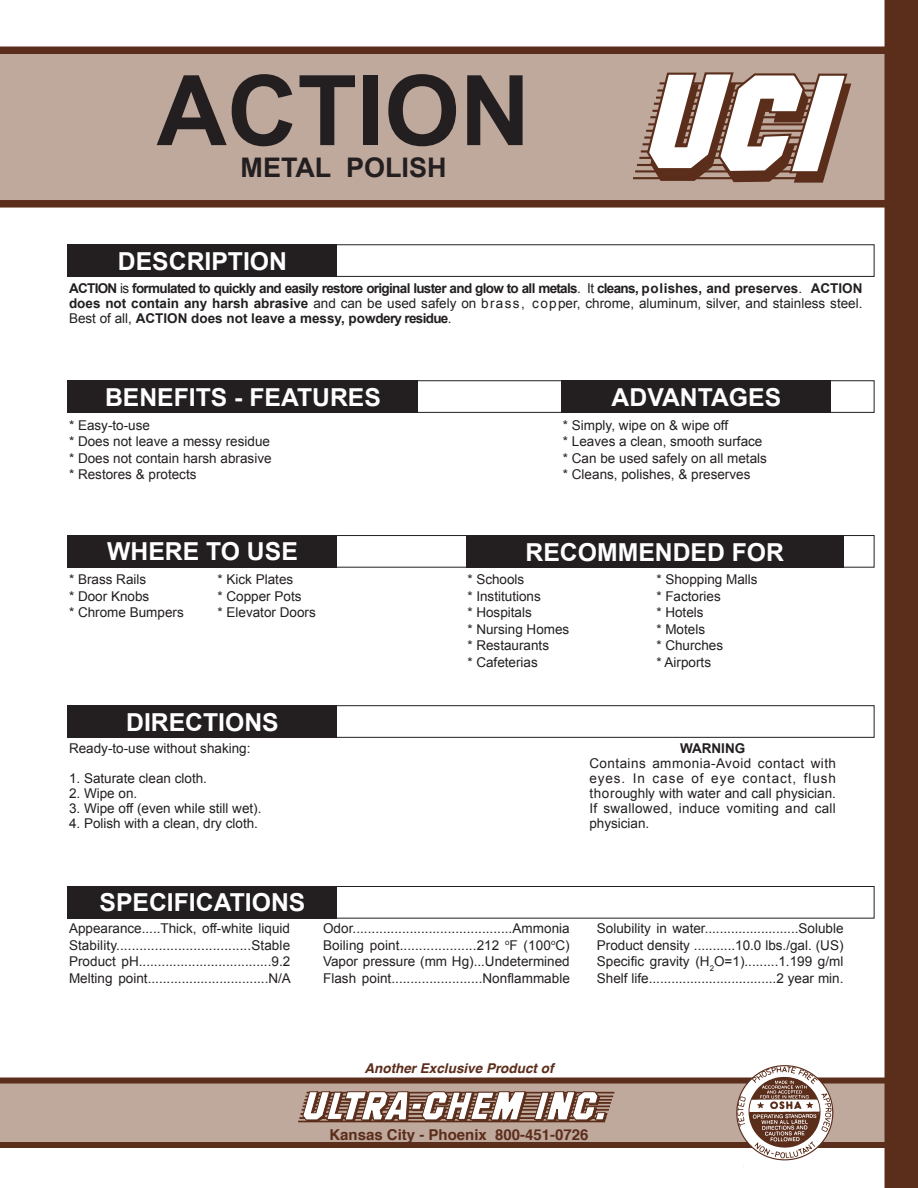
<style>
.page{position:relative;width:918px;height:1188px;background:#fff}
.page>*{position:absolute;margin:0;border:0;box-sizing:border-box;transform-origin:0 0}
.t1{font:700 97.5px "Arial";color:#231f20}
.t2{font:700 27px "Arial";color:#231f20}
.t3{font:700 24.75px "Arial";color:#fff}
.t4{font:700 15px "Helvetica";color:#5b2d1b}
.t5{font:13.5px/16.5px "Arial";color:#231f20;text-align:justify}
.t6{font:700 13.5px/15px "Arial";color:#231f20;text-align:justify}
.t7{font:italic 700 13.5px "Helvetica";color:#5b2d1b}
.s1{font-weight:400}
</style>
<div class="page">
<div style="left:0;top:1084px;width:885px;height:58px;background:#bfa89c"></div>
<div style="left:0;top:54px;width:885px;height:146px;background:#bfa89c"></div>
<div style="left:885px;top:0;width:33px;height:1188px;background:#5b2d1b"></div>
<div style="left:0;top:46px;width:907px;height:8px;background:#5b2d1b"></div>
<div style="left:0;top:200px;width:918px;height:8px;background:#5b2d1b"></div>
<div style="left:0;top:1078px;width:908px;height:6px;background:#5b2d1b"></div>
<div style="left:0;top:1142px;width:908px;height:6px;background:#5b2d1b"></div>
<hr style="left:644px;top:136px;width:168px;height:3px;background:#5b2d1b">
<hr style="left:643px;top:143px;width:170px;height:2px;background:#5b2d1b">
<hr style="left:641px;top:150px;width:169px;height:3px;background:#5b2d1b">
<hr style="left:639px;top:157px;width:178px;height:2px;background:#5b2d1b">
<hr style="left:637px;top:164px;width:174px;height:2px;background:#5b2d1b">
<hr style="left:635px;top:170px;width:177px;height:2px;background:#5b2d1b">
<hr style="left:633px;top:177px;width:171px;height:2px;background:#5b2d1b">
<svg style="left:646px;top:71px;width:206px;height:113px"></svg>
<img style="left:730px;top:1065px;width:108px;height:101px">
<div style="left:68px;top:244px;width:806px;height:33px;border:1px solid #231f20"></div>
<div style="left:72px;top:535px;width:802px;height:33px;border:1px solid #231f20"></div>
<div style="left:70px;top:886px;width:804px;height:33px;border:1px solid #231f20"></div>
<div style="left:77px;top:380px;width:797px;height:33px;border:1px solid #231f20"></div>
<div style="left:71px;top:705px;width:803px;height:33px;border:1px solid #231f20"></div>
<div style="left:68px;top:244px;width:270px;height:33px;background:#231f20"></div>
<div style="left:68px;top:380px;width:350px;height:33px;background:#231f20"></div>
<div style="left:561px;top:380px;width:270px;height:33px;background:#231f20"></div>
<div style="left:68px;top:535px;width:270px;height:33px;background:#231f20"></div>
<div style="left:466px;top:536px;width:378px;height:32px;background:#231f20"></div>
<div style="left:68px;top:705px;width:270px;height:33px;background:#231f20"></div>
<div style="left:68px;top:886px;width:270px;height:33px;background:#231f20"></div>
<div style="left:307px;top:1092px;width:307px;height:1px;border:1px solid #5b2d1b"></div>
<div style="left:306px;top:1096px;width:307px;height:1px;border:1px solid #5b2d1b"></div>
<div style="left:305px;top:1099px;width:307px;height:2px;border:1px solid #5b2d1b"></div>
<div style="left:304px;top:1102px;width:307px;height:2px;border:1px solid #5b2d1b"></div>
<div style="left:303px;top:1106px;width:307px;height:1px;border:1px solid #5b2d1b"></div>
<div style="left:302px;top:1109px;width:307px;height:2px;border:1px solid #5b2d1b"></div>
<div style="left:301px;top:1113px;width:306px;height:2px;border:1px solid #5b2d1b"></div>
<div style="left:300px;top:1117px;width:306px;height:2px;border:1px solid #5b2d1b"></div>
<div style="left:298px;top:1121px;width:307px;height:1px;border:1px solid #5b2d1b"></div>
<svg style="left:302px;top:1091px;width:226px;height:31px"></svg>
<svg style="left:534px;top:1091px;width:74px;height:31px"></svg>
<h1 class="t1" style="left:157px;top:46px;width:375px">ACTION</h1>
<h2 class="t2" style="left:241px;top:149px;width:208px">METAL POLISH</h2>
<h3 class="t3" style="left:118px;top:244px;width:171px">DESCRIPTION</h3>
<p class="t6" style="left:69px;top:281px;width:795px">ACTION <span class="s1">is</span> formulated to quickly and easily restore original luster and glow to all metals<span class="s1">. It</span> cleans, polishes, and preserves<span class="s1">.</span> ACTION does not contain any harsh abrasive <span class="s1">and can be used safely on brass, copper, chrome, aluminum, silver, and stainless steel.<br>Best of all,</span> ACTION does not leave a messy, powdery residue<span class="s1">.</span></p>
<h3 class="t3" style="left:105px;top:380px;width:277px">BENEFITS - FEATURES</h3>
<h3 class="t3" style="left:612px;top:380px;width:171px">ADVANTAGES</h3>
<p class="t5" style="left:69px;top:417px;width:204px;text-align:left">* Easy-to-use<br>* Does not leave a messy residue * Does not contain harsh abrasive * Restores &amp; protects</p>
<p class="t5" style="left:563px;top:417px;width:206px;text-align:left">* Simply, wipe on &amp; wipe off<br>* Leaves a clean, smooth surface * Can be used safely on all metals * Cleans, polishes, &amp; preserves</p>
<h3 class="t3" style="left:107px;top:535px;width:192px">WHERE TO USE</h3>
<h3 class="t3" style="left:526px;top:536px;width:260px">RECOMMENDED FOR</h3>
<p class="t5" style="left:69px;top:571px;width:79px">* Brass Rails</p>
<p class="t5" style="left:218px;top:571px;width:77px">* Kick Plates</p>
<p class="t5" style="left:69px;top:588px;width:82px">* Door Knobs</p>
<p class="t5" style="left:218px;top:588px;width:86px">* Copper Pots</p>
<p class="t5" style="left:69px;top:604px;width:116px">* Chrome Bumpers</p>
<p class="t5" style="left:218px;top:604px;width:100px">* Elevator Doors</p>
<h3 class="t3" style="left:126px;top:705px;width:154px">DIRECTIONS</h3>
<p class="t5" style="left:69px;top:740px;width:183px">Ready-to-use without shaking:</p>
<p class="t5" style="left:69px;top:770px;width:140px">1. Saturate clean cloth.</p>
<p class="t5" style="left:69px;top:785px;width:70px">2. Wipe on.</p>
<p class="t5" style="left:69px;top:800px;width:194px">3. Wipe off (even while still wet).</p>
<p class="t5" style="left:69px;top:815px;width:191px">4. Polish with a clean, dry cloth.</p>
<h3 class="t3" style="left:100px;top:886px;width:207px">SPECIFICATIONS</h3>
<p class="t5" style="left:467px;top:571px;width:59px">* Schools</p>
<p class="t5" style="left:656px;top:571px;width:103px">* Shopping Malls</p>
<p class="t5" style="left:467px;top:588px;width:75px">* Institutions</p>
<p class="t5" style="left:656px;top:588px;width:66px">* Factories</p>
<p class="t5" style="left:467px;top:604px;width:66px">* Hospitals</p>
<p class="t5" style="left:656px;top:604px;width:49px">* Hotels</p>
<p class="t5" style="left:467px;top:621px;width:104px">* Nursing Homes</p>
<p class="t5" style="left:656px;top:621px;width:50px">* Motels</p>
<p class="t5" style="left:467px;top:637px;width:83px">* Restaurants</p>
<p class="t5" style="left:656px;top:637px;width:68px">* Churches</p>
<p class="t5" style="left:467px;top:654px;width:72px">* Cafeterias</p>
<p class="t5" style="left:656px;top:654px;width:56px">* Airports</p>
<p class="t6" style="left:680px;top:741px;width:67px">WARNING</p>
<p class="t5" style="left:589px;top:756px;width:248px;line-height:15px">Contains ammonia-Avoid contact with eyes. In case of eye contact, flush thoroughly with water and call physician.<br>If swallowed, induce vomiting and call physician.</p>
<p class="t5" style="left:69px;top:921px;width:223px">Appearance.....Thick, off-white liquid Stability...................................Stable Product pH...................................9.2<br>Melting point................................N/A</p>
<p class="t5" style="left:323px;top:921px;width:248px">Odor..........................................Ammonia Boiling point....................212 <sup>o</sup>F (100<sup>o</sup>C)<br>Vapor pressure (mm Hg)...Undetermined Flash point........................Nonflammable</p>
<p class="t5" style="left:597px;top:921px;width:248px">Solubility in water.........................Soluble Product density ...........10.0 lbs./gal. (US)<br>Specific gravity (H<sub>2</sub>O=1).........1.199 g/ml Shelf life..................................2 year min.</p>
<p class="t7" style="left:364px;top:1057px;width:191px">Another Exclusive Product of</p>
<p class="t4" style="left:329px;top:1125px;width:261px">Kansas City - Phoenix 800-451-0726</p>
</div>
